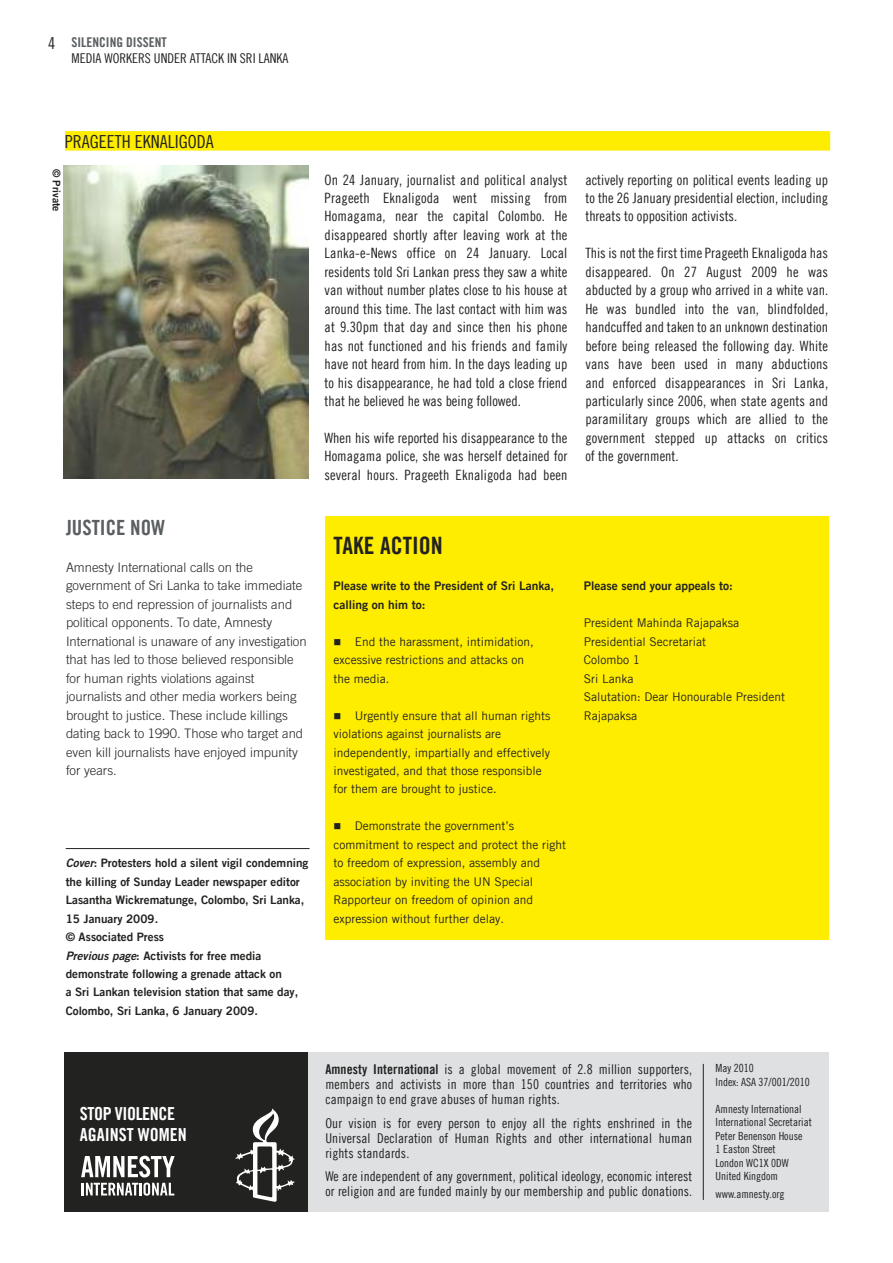
<style>
.page{position:relative;width:893px;height:1263px;background:#fff}
.page>*{position:absolute;margin:0;border:0;box-sizing:border-box;transform-origin:0 0}
.t1{font:24px "Amnesty Trade Gothic Bd Cn 20";color:#222221}
.t2{font:21px "Amnesty Trade Gothic Bd Cn 20";color:#5a5f62}
.t3{font:18px/21px "Amnesty Trade Gothic Bd Cn 20";letter-spacing:-.01em;color:#fff}
.t4{font:18px "Amnesty Trade Gothic Cn 18";color:#222221}
.t5{font:16.5px "Amnesty Trade Gothic Cn 18";color:#222221}
.t6{font:14.25px/18.5px "Amnesty Trade Gothic Cn 18";color:#222221;text-align:justify}
.t7{font:13.5px/15px "Amnesty Trade Gothic Cn 18";letter-spacing:.01em;color:#222221;text-align:justify}
.t8{font:13.5px "Amnesty Trade Gothic Bd Cn 20";color:#5a5f62}
.t9{font:300 13.05px/18.5px "Amnesty Trade Gothic";color:#222221}
.t10{font:12px/18.5px "Amnesty Trade Gothic";color:#222221}
.t11{font:12px/18.5px "Amnesty Trade Gothic Bd 2";color:#222221}
.t12{font:11.7px/18.5px "Amnesty Trade Gothic Bd 2";color:#222221}
.t13{font:11.25px/13.5px "Amnesty Trade Gothic Cn 18";color:#222221}
.t14{font:10.5px "Amnesty Trade Gothic Bd 2";color:#222221}
.s1{font-family:"Amnesty Trade Gothic Bd 2 Obl"}
.s2{font-family:"Amnesty Trade Gothic Bd Cn 20"}
</style>
<div class="page">
<div style="left:226px;top:1052px;width:602px;height:159px;background:#dee0e2"></div>
<hr style="left:703px;top:1064px;width:1px;height:136px;background:#222221">
<div style="left:64px;top:1052px;width:244px;height:159px;background:#222221"></div>
<svg style="left:81px;top:1156px;width:94px;height:40px"></svg>
<svg style="left:235px;top:1108px;width:60px;height:94px"></svg>
<hr style="left:66px;top:848px;width:244px;height:1px;background:#222221">
<div style="left:65px;top:131px;width:765px;height:20px;background:#ffed00"></div>
<img style="left:63px;top:166px;width:245px;height:313px">
<div style="left:326px;top:516px;width:503px;height:424px;background:#ffed00"></div>
<p class="t5" style="left:48px;top:33px;width:9px">4</p>
<p class="t8" style="left:71px;top:33px;width:97px">SILENCING DISSENT</p>
<p class="t7" style="left:71px;top:50px;width:219px">media workers under attack in sri lanka</p>
<p class="t4" style="left:65px;top:130px;width:150px">Prageeth eknaligoda</p>
<p class="t14" style="left:63px;top:169px;width:45px;rotate:90deg">© Private</p>
<h2 class="t2" style="left:66px;top:515px;width:101px">JUSTICE NOW</h2>
<p class="t9" style="left:66px;top:558px;width:242px">Amnesty International calls on the government of Sri Lanka to take immediate steps to end repression of journalists and political opponents. To date, Amnesty International is unaware of any investigation that has led to those believed responsible for human rights violations against journalists and other media workers being brought to justice. These include killings dating back to 1990. Those who target and even kill journalists have enjoyed impunity for years.</p>
<p class="t12" style="left:66px;top:854px;width:244px"><span class="s1">Cover</span>: Protesters hold a silent vigil condemning the killing of Sunday Leader newspaper editor Lasantha Wickrematunge, Colombo, Sri Lanka, 15 January 2009.<br>© Associated Press<br><span class="s1">Previous page</span>: Activists for free media demonstrate following a grenade attack on<br>a Sri Lankan television station that same day, Colombo, Sri Lanka, 6 January 2009.</p>
<p class="t6" style="left:325px;top:170px;width:244px">on 24 January, journalist and political analyst Prageeth eknaligoda went missing from homagama, near the capital colombo. he disappeared shortly after leaving work at the lanka-e-news office on 24 January. local residents told sri lankan press they saw a white van without number plates close to his house at around this time. the last contact with him was at 9.30pm that day and since then his phone has not functioned and his friends and family have not heard from him. in the days leading up to his disappearance, he had told a close friend that he believed he was being followed.</p>
<p class="t6" style="left:325px;top:428px;width:244px">when his wife reported his disappearance to the homagama police, she was herself detained for several hours. Prageeth eknaligoda had been</p>
<h1 class="t1" style="left:333px;top:530px;width:111px">TAKE ACTION</h1>
<p class="t11" style="left:333px;top:577px;width:222px">Please write to the President of Sri Lanka, calling on him to:</p>
<p class="t10" style="left:333px;top:632px;width:202px">■ End the harassment, intimidation, excessive restrictions and attacks on the media.</p>
<p class="t10" style="left:333px;top:706px;width:218px">■ Urgently ensure that all human rights violations against journalists are independently, impartially and effectively investigated, and that those responsible for them are brought to justice.</p>
<p class="t10" style="left:333px;top:817px;width:234px">■ Demonstrate the government’s commitment to respect and protect the right to freedom of expression, assembly and association by inviting the UN Special Rapporteur on freedom of opinion and expression without further delay.</p>
<p class="t6" style="left:585px;top:170px;width:244px">actively reporting on political events leading up to the 26 January presidential election, including threats to opposition activists.</p>
<p class="t6" style="left:585px;top:244px;width:244px">this is not the first time Prageeth eknaligoda has disappeared. on 27 august 2009 he was abducted by a group who arrived in a white van. he was bundled into the van, blindfolded, handcuffed and taken to an unknown destination before being released the following day. white vans have been used in many abductions and enforced disappearances in sri lanka, particularly since 2006, when state agents and paramilitary groups which are allied to the government stepped up attacks on critics of the government.</p>
<p class="t11" style="left:584px;top:577px;width:150px">Please send your appeals to:</p>
<p class="t10" style="left:584px;top:614px;width:203px">President Mahinda Rajapaksa<br>Presidential Secretariat<br>Colombo 1<br>Sri Lanka<br>Salutation: Dear Honourable President<br>Rajapaksa</p>
<p class="t3" style="left:80px;top:1103px;width:108px">STOP VIOLENCE<br>AGAINST WOMEN</p>
<p class="t7" style="left:325px;top:1061px;width:368px"><span class="s2">AMNESTY INTERNATIONAL</span> is a global movement of 2.8 million supporters, members and activists in more than 150 countries and territories who campaign to end grave abuses of human rights.</p>
<p class="t7" style="left:325px;top:1115px;width:368px">our vision is for every person to enjoy all the rights enshrined in the universal declaration of human rights and other international human rights standards.</p>
<p class="t7" style="left:325px;top:1168px;width:368px">we are independent of any government, political ideology, economic interest or religion and are funded mainly by our membership and public donations.</p>
<p class="t13" style="left:716px;top:1061px;width:96px">may 2010<br>index: asa 37/001/2010</p>
<p class="t13" style="left:716px;top:1101px;width:98px">amnesty international international secretariat<br>Peter Benenson house<br>1 easton street<br>london wc1X 0dw united kingdom</p>
<p class="t13" style="left:716px;top:1187px;width:70px">www.amnesty.org</p>
</div>
